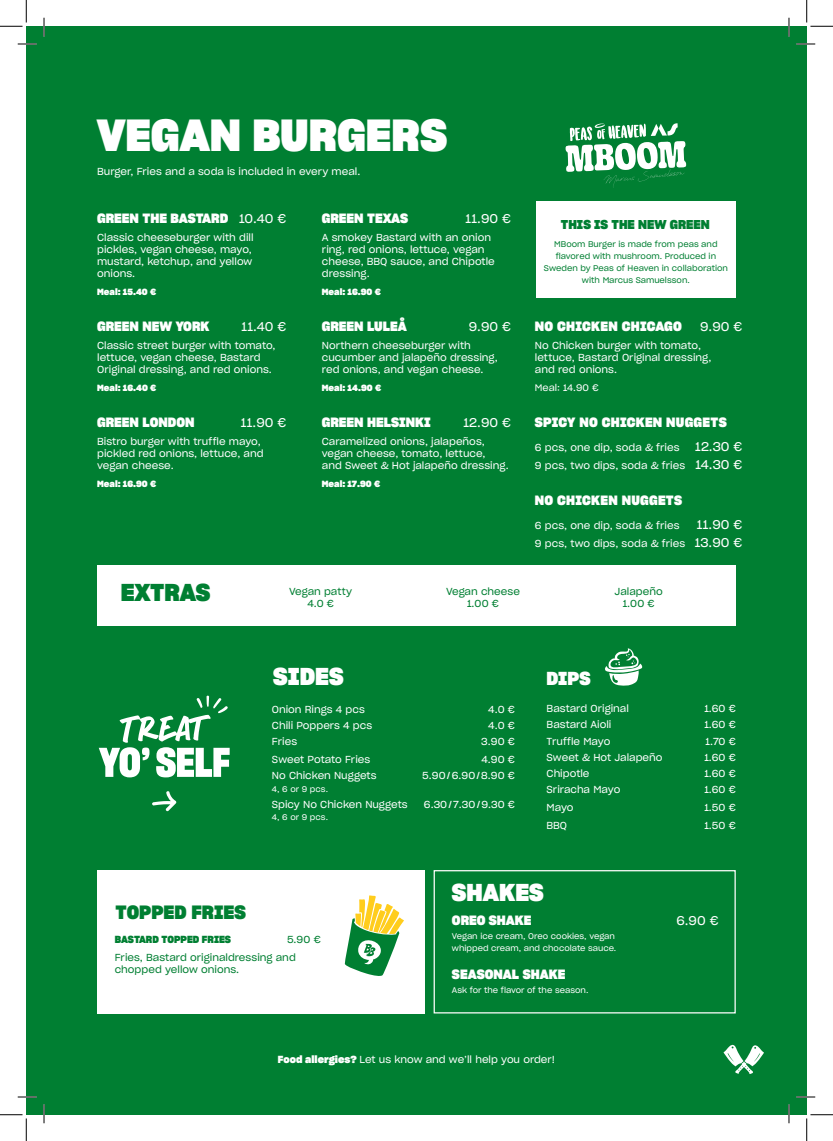
<style>
.page{position:relative;width:833px;height:1141px;background:#fff}
.page>*{position:absolute;margin:0;border:0;box-sizing:border-box;transform-origin:0 0}
.Rubrik_1_vit{font:43.75px "Sharp Grotesk Bold 20";color:#fff}
.Rubrik_3{font:23.75px "Sharp Grotesk Bold 20";color:#007f32}
.Meyrubrik_stor_vit{font:23.75px "Sharp Grotesk Bold 20";color:#fff}
.Rubrik_3-2{font:23.75px "Sharp Grotesk Bold 20";color:#fff}
.Bröd_liten{font:18.75px "Sharp Grotesk Bold 20";color:#007f32}
.Rubrik_3_vit{font:18.25px "Sharp Grotesk Bold 20";color:#fff}
.Menyrubrik_vit{font:13.12px "Sharp Grotesk Bold 20";letter-spacing:.005em;color:#fff}
.Bröd_liten_vit{font:13.12px "Sharp Grotesk Bold 20";color:#fff}
.Menyrubrik{font:13.12px "Sharp Grotesk Bold 20";color:#fff}
.Menyrubrik_vit-2{font:12.5px "Sharp Grotesk Book 20";letter-spacing:.015em;color:#fff}
.Rubrik_3_vit-2{font:12.5px "Sharp Grotesk Bold 20";color:#007f32}
.Bröd_liten_vit-2{font:12.5px "Sharp Grotesk Book 20";letter-spacing:.02em;color:#fff}
.Mellanrubrik{font:12.5px "Sharp Grotesk Book 20";color:#fff}
.Menyrubrik-2{font:12.5px "Sharp Grotesk Book 20";color:#fff}
.Bröd_vit{font:10px/12px "Sharp Grotesk Book 20";color:#fff}
.Bröd{font:10px "Sharp Grotesk Book 20";color:#fff}
.Bröd_-_lista_vit{font:10px "Sharp Grotesk Book 20";color:#fff}
.Mellanrubrik-2{font:10px "Sharp Grotesk Book 20";letter-spacing:.005em;color:#fff}
.Bröd_-_lista{font:10px "Sharp Grotesk Book 20";letter-spacing:-.005em;color:#fff}
.Menyrubrik-3{font:10px/12px "Sharp Grotesk Book 20";color:#007f32}
.Menyrubrik_vit-3{font:10px/12px "Sharp Grotesk Book 20";color:#007f32;text-align:center}
.Bröd-2{font:10px "Sharp Grotesk Bold 20";color:#007f32}
.Bröd-3{font:10px "Sharp Grotesk Book 20";color:#007f32}
.Bröd_liten_vit-3{font:9.38px "Sharp Grotesk Book 20";color:#fff}
.Bröd_liten_vit-4{font:8.75px "Sharp Grotesk Bold 20";color:#fff}
.Bröd_liten_vit-5{font:8.12px/12px "Sharp Grotesk Book 20";color:#007f32;text-align:center}
.Bröd_-_lista_vit-2{font:8.12px/12.5px "Sharp Grotesk Book 20";color:#fff}
.Bröd_-_lista-2{font:8.12px "Sharp Grotesk Book 20";letter-spacing:.01em;color:#fff}
.s1{font-family:"Sharp Grotesk Book 20";font-size:12.5px}
.s2{font-size:12.5px}
.s3{font-family:"Sharp Grotesk Bold 20"}
</style>
<div class="page">
<div style="left:26px;top:26px;width:780px;height:1088px;background:#007f32"></div>
<div style="left:97px;top:565px;width:638px;height:60px;background:#fff"></div>
<svg style="left:99px;top:695px;width:130px;height:82px"></svg>
<svg style="left:152px;top:791px;width:24px;height:21px"></svg>
<div style="left:433px;top:870px;width:302px;height:143px;border:1px solid #fff"></div>
<svg style="left:723px;top:1044px;width:40px;height:29px"></svg>
<svg style="left:565px;top:123px;width:120px;height:64px"></svg>
<div style="left:535px;top:201px;width:200px;height:96px;background:#fff"></div>
<svg style="left:605px;top:648px;width:37px;height:37px"></svg>
<div style="left:97px;top:870px;width:327px;height:143px;background:#fff"></div>
<svg style="left:344px;top:895px;width:60px;height:81px"></svg>
<svg style="left:18px;top:43px;width:18px;height:2px"></svg>
<svg style="left:796px;top:43px;width:18px;height:2px"></svg>
<svg style="left:18px;top:1096px;width:18px;height:1px"></svg>
<svg style="left:796px;top:1096px;width:18px;height:1px"></svg>
<svg style="left:43px;top:18px;width:2px;height:18px"></svg>
<svg style="left:43px;top:1104px;width:2px;height:19px"></svg>
<svg style="left:788px;top:18px;width:1px;height:18px"></svg>
<svg style="left:787px;top:1104px;width:2px;height:19px"></svg>
<svg style="left:0;top:0;width:27px;height:27px"></svg>
<svg style="left:0;top:1114px;width:27px;height:26px"></svg>
<svg style="left:806px;top:0;width:26px;height:27px"></svg>
<svg style="left:806px;top:1114px;width:26px;height:26px"></svg>
<p class="Rubrik_1_vit" style="left:97px;top:101px;width:351px">VEGAN BURGERS</p>
<p class="Bröd" style="left:97px;top:163px;width:264px">Burger, Fries and a soda is included in every meal.</p>
<p class="Menyrubrik_vit" style="left:97px;top:208px;width:190px">GREEN THE BASTARD <span class="s1">10.40 €</span></p>
<p class="Bröd_vit" style="left:97px;top:231px;width:158px">Classic cheeseburger with dill pickles, vegan cheese, mayo, mustard, ketchup, and yellow onions.</p>
<p class="Bröd_liten_vit-4" style="left:97px;top:285px;width:60px">Meal: 15.40 €</p>
<p class="Menyrubrik_vit" style="left:97px;top:316px;width:114px">GREEN NEW YORK</p>
<p class="Menyrubrik_vit-2" style="left:241px;top:316px;width:46px">11.40 €</p>
<p class="Bröd_vit" style="left:97px;top:339px;width:180px">Classic street burger with tomato, lettuce, vegan cheese, Bastard<br>Original dressing, and red onions.</p>
<p class="Bröd_liten_vit-4" style="left:97px;top:381px;width:60px">Meal: 16.40 €</p>
<p class="Menyrubrik_vit" style="left:97px;top:412px;width:99px">GREEN LONDON</p>
<p class="Menyrubrik_vit-2" style="left:241px;top:412px;width:47px">11.90 €</p>
<p class="Bröd_vit" style="left:97px;top:435px;width:168px">Bistro burger with truffle mayo, pickled red onions, lettuce, and vegan cheese.</p>
<p class="Bröd_liten_vit-4" style="left:97px;top:477px;width:60px">Meal: 16.90 €</p>
<p class="Bröd_liten_vit" style="left:322px;top:208px;width:88px">GREEN TEXAS</p>
<p class="Bröd_liten_vit-2" style="left:465px;top:208px;width:47px">11.90 €</p>
<p class="Bröd_vit" style="left:322px;top:231px;width:174px">A smokey Bastard with an onion ring, red onions, lettuce, vegan cheese, BBQ sauce, and Chipotle dressing.</p>
<p class="Bröd_liten_vit-4" style="left:322px;top:285px;width:60px">Meal: 16.90 €</p>
<p class="Menyrubrik_vit" style="left:322px;top:316px;width:86px">GREEN LULEÅ</p>
<p class="Menyrubrik_vit-2" style="left:468px;top:316px;width:44px">9.90 €</p>
<p class="Bröd_vit" style="left:322px;top:339px;width:177px">Northern cheeseburger with cucumber and jalapeño dressing, red onions, and vegan cheese.</p>
<p class="Bröd_liten_vit-4" style="left:322px;top:381px;width:61px">Meal: 14.90 €</p>
<p class="Bröd_liten_vit" style="left:322px;top:412px;width:110px">GREEN HELSINKI</p>
<p class="Bröd_liten_vit-2" style="left:463px;top:412px;width:49px">12.90 €</p>
<p class="Bröd_vit" style="left:322px;top:435px;width:188px">Caramelized onions, jalapeños, vegan cheese, tomato, lettuce,<br>and Sweet &amp; Hot jalapeño dressing.</p>
<p class="Bröd_liten_vit-4" style="left:322px;top:477px;width:60px">Meal: 17.90 €</p>
<p class="Rubrik_3_vit-2" style="left:560px;top:215px;width:150px">THIS IS THE NEW GREEN</p>
<p class="Bröd_liten_vit-5" style="left:543px;top:238px;width:185px">MBoom Burger is made from peas and flavored with mushroom. Produced in Sweden by Peas of Heaven in collaboration with Marcus Samuelsson.</p>
<p class="Menyrubrik_vit" style="left:534px;top:316px;width:148px">NO CHICKEN CHICAGO</p>
<p class="Menyrubrik_vit-2" style="left:699px;top:316px;width:44px">9.90 €</p>
<p class="Bröd_vit" style="left:534px;top:339px;width:178px">No Chicken burger with tomato, lettuce, Bastard Original dressing, and red onions.</p>
<p class="Bröd_liten_vit-3" style="left:534px;top:380px;width:65px">Meal: 14.90 €</p>
<p class="Menyrubrik_vit" style="left:534px;top:412px;width:193px">SPICY NO CHICKEN NUGGETS</p>
<p class="Mellanrubrik-2" style="left:534px;top:439px;width:209px">6 pcs, one dip, soda &amp; fries <span class="s2">12.30 €</span></p>
<p class="Mellanrubrik-2" style="left:534px;top:457px;width:209px">9 pcs, two dips, soda &amp; fries <span class="s2">14.30 €</span></p>
<p class="Menyrubrik_vit" style="left:534px;top:490px;width:149px">NO CHICKEN NUGGETS</p>
<p class="Mellanrubrik-2" style="left:534px;top:517px;width:146px">6 pcs, one dip, soda &amp; fries</p>
<p class="Mellanrubrik" style="left:696px;top:514px;width:47px">11.90 €</p>
<p class="Mellanrubrik-2" style="left:534px;top:535px;width:209px">9 pcs, two dips, soda &amp; fries <span class="s2">13.90 €</span></p>
<p class="Rubrik_3" style="left:121px;top:574px;width:91px">EXTRAS</p>
<p class="Menyrubrik_vit-3" style="left:289px;top:585px;width:64px">Vegan patty<br>4.0 €</p>
<p class="Menyrubrik_vit-3" style="left:446px;top:585px;width:75px">Vegan cheese<br>1.00 €</p>
<p class="Menyrubrik_vit-3" style="left:614px;top:585px;width:50px">Jalapeño</p>
<p class="Menyrubrik_vit-3" style="left:622px;top:597px;width:33px">1.00 €</p>
<p class="Rubrik_3-2" style="left:273px;top:658px;width:72px">SIDES</p>
<p class="Bröd_-_lista_vit" style="left:272px;top:701px;width:94px">Onion Rings 4 pcs</p>
<p class="Bröd_-_lista_vit" style="left:488px;top:701px;width:28px">4.0 €</p>
<p class="Bröd_-_lista_vit" style="left:272px;top:717px;width:102px">Chili Poppers 4 pcs</p>
<p class="Bröd_-_lista_vit" style="left:488px;top:717px;width:28px">4.0 €</p>
<p class="Bröd_-_lista_vit" style="left:272px;top:733px;width:27px">Fries</p>
<p class="Bröd_-_lista_vit" style="left:481px;top:733px;width:35px">3.90 €</p>
<p class="Bröd" style="left:272px;top:751px;width:100px">Sweet Potato Fries</p>
<p class="Bröd" style="left:481px;top:751px;width:35px">4.90 €</p>
<p class="Bröd_-_lista" style="left:272px;top:767px;width:106px">No Chicken Nuggets</p>
<p class="Bröd_-_lista" style="left:422px;top:767px;width:94px">5.90/6.90/8.90 €</p>
<p class="Bröd_-_lista-2" style="left:272px;top:782px;width:58px">4, 6 or 9 pcs.</p>
<p class="Bröd_-_lista" style="left:272px;top:796px;width:137px">Spicy No Chicken Nuggets</p>
<p class="Bröd_-_lista" style="left:423px;top:796px;width:92px">6.30/7.30/9.30 €</p>
<p class="Bröd_-_lista-2" style="left:272px;top:810px;width:58px">4, 6 or 9 pcs.</p>
<p class="Rubrik_3_vit" style="left:546px;top:664px;width:46px">DIPS</p>
<p class="Bröd_-_lista_vit" style="left:546px;top:700px;width:84px">Bastard Original</p>
<p class="Bröd_-_lista_vit" style="left:704px;top:700px;width:33px">1.60 €</p>
<p class="Bröd_-_lista_vit" style="left:546px;top:716px;width:66px">Bastard Aioli</p>
<p class="Bröd_-_lista_vit" style="left:704px;top:716px;width:33px">1.60 €</p>
<p class="Bröd_-_lista_vit" style="left:546px;top:732px;width:65px">Truffle Mayo</p>
<p class="Bröd_-_lista_vit" style="left:705px;top:732px;width:32px">1.70 €</p>
<p class="Bröd_-_lista_vit" style="left:546px;top:749px;width:117px">Sweet &amp; Hot Jalapeño</p>
<p class="Bröd_-_lista_vit" style="left:704px;top:749px;width:33px">1.60 €</p>
<p class="Bröd_-_lista_vit" style="left:546px;top:765px;width:44px">Chipotle</p>
<p class="Bröd_-_lista_vit" style="left:704px;top:765px;width:33px">1.60 €</p>
<p class="Bröd" style="left:546px;top:781px;width:75px">Sriracha Mayo</p>
<p class="Bröd" style="left:704px;top:781px;width:33px">1.60 €</p>
<p class="Bröd" style="left:546px;top:799px;width:28px">Mayo</p>
<p class="Bröd" style="left:704px;top:799px;width:33px">1.50 €</p>
<p class="Bröd" style="left:546px;top:817px;width:22px">BBQ</p>
<p class="Bröd" style="left:704px;top:817px;width:33px">1.50 €</p>
<p class="Meyrubrik_stor_vit" style="left:451px;top:874px;width:93px">SHAKES</p>
<p class="Bröd_liten" style="left:115px;top:898px;width:132px">TOPPED FRIES</p>
<p class="Menyrubrik-3" style="left:115px;top:951px;width:182px">Fries, Bastard originaldressing and chopped yellow onions.</p>
<p class="Bröd-2" style="left:115px;top:932px;width:118px">BASTARD TOPPED FRIES</p>
<p class="Bröd-3" style="left:287px;top:931px;width:35px">5.90 €</p>
<p class="Menyrubrik" style="left:451px;top:910px;width:81px">OREO SHAKE</p>
<p class="Menyrubrik-2" style="left:676px;top:910px;width:44px">6.90 €</p>
<p class="Bröd_-_lista_vit-2" style="left:451px;top:929px;width:166px">Vegan ice cream, Oreo cookies, vegan whipped cream, and chocolate sauce.</p>
<p class="Menyrubrik" style="left:451px;top:964px;width:115px">SEASONAL SHAKE</p>
<p class="Bröd_-_lista_vit-2" style="left:451px;top:983px;width:138px">Ask for the flavor of the season.</p>
<p class="Bröd" style="left:278px;top:1051px;width:278px"><span class="s3">Food allergies?</span> Let us know and we’ll help you order!</p>
</div>
